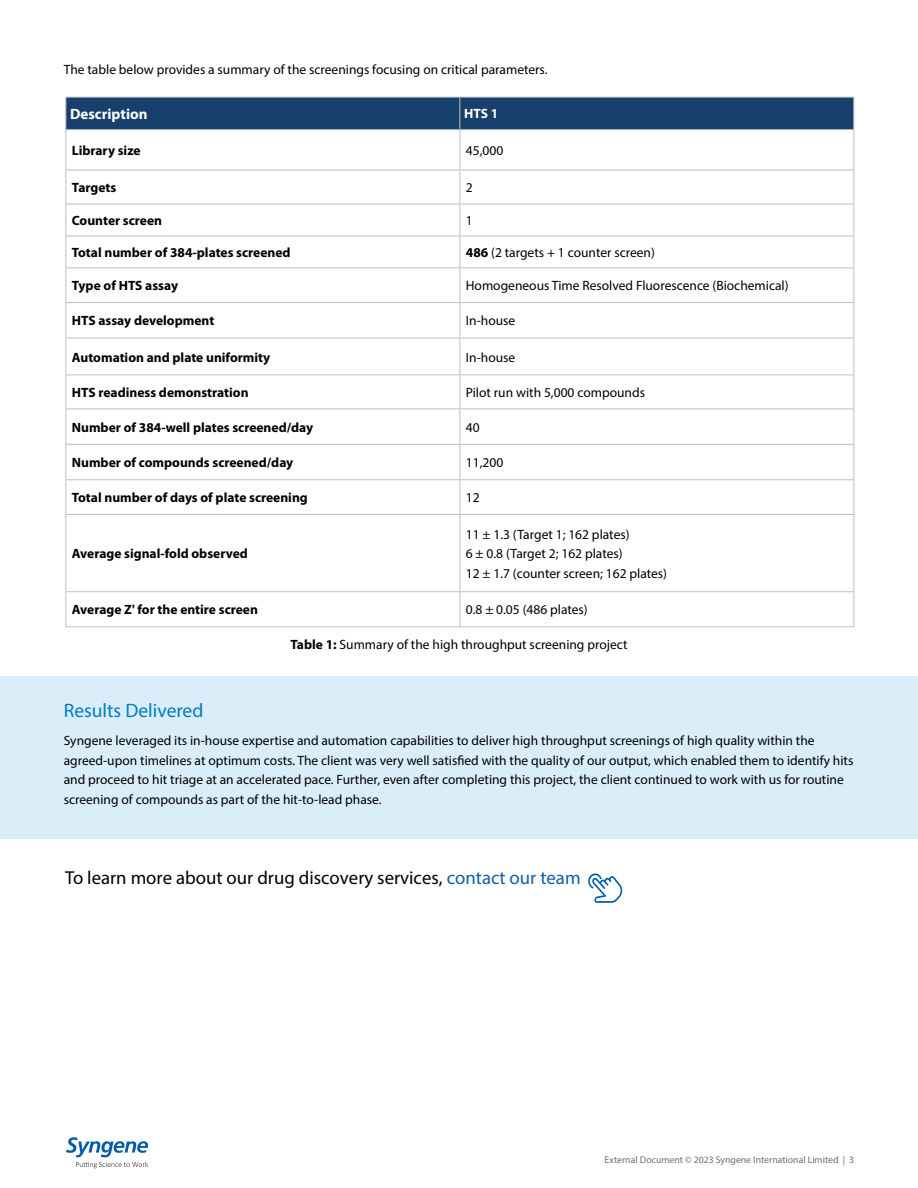
<style>
.page{position:relative;width:918px;height:1188px;background:#fff}
.page>*{position:absolute;margin:0;border:0;box-sizing:border-box;transform-origin:0 0}
.t1{font:19.5px "Myriad Pro";color:#007cc3}
.t2{font:18.75px "Myriad Pro";color:#000}
.t3{font:700 15px "Myriad Pro";color:#fff}
.t4{font:13.5px/19.5px "Myriad Pro";color:#000}
.t5{font:700 13.5px "Myriad Pro";color:#000}
.t6{font:700 13.5px "Myriad Pro";color:#fff}
.t7{font:9.75px "Myriad Pro";color:#6d6e71}
.s1{font-weight:700}
.s2{color:#115da8}
</style>
<div class="page">
<svg style="left:66px;top:1137px;width:82px;height:31px"></svg>
<div style="left:0;top:677px;width:918px;height:162px;background:#daeefa"></div>
<svg style="left:588px;top:873px;width:35px;height:30px"></svg>
<div style="left:66px;top:98px;width:787px;height:31px;background:#173f6c"></div>
<hr style="left:65px;top:97px;width:395px;height:1px;background:#bfbfbf">
<hr style="left:65px;top:97px;width:1px;height:32px;background:#bfbfbf">
<hr style="left:460px;top:97px;width:394px;height:1px;background:#bfbfbf">
<hr style="left:459px;top:97px;width:1px;height:32px;background:#bfbfbf">
<hr style="left:853px;top:97px;width:1px;height:32px;background:#bfbfbf">
<hr style="left:65px;top:129px;width:395px;height:1px;background:#bfbfbf">
<hr style="left:65px;top:130px;width:1px;height:40px;background:#bfbfbf">
<hr style="left:65px;top:170px;width:394px;height:1px;background:#bfbfbf">
<hr style="left:65px;top:170px;width:1px;height:34px;background:#bfbfbf">
<hr style="left:65px;top:204px;width:394px;height:1px;background:#bfbfbf">
<hr style="left:65px;top:204px;width:1px;height:32px;background:#bfbfbf">
<hr style="left:65px;top:236px;width:394px;height:1px;background:#bfbfbf">
<hr style="left:65px;top:236px;width:1px;height:31px;background:#bfbfbf">
<hr style="left:65px;top:267px;width:394px;height:1px;background:#bfbfbf">
<hr style="left:65px;top:268px;width:1px;height:34px;background:#bfbfbf">
<hr style="left:65px;top:302px;width:394px;height:1px;background:#bfbfbf">
<hr style="left:65px;top:303px;width:1px;height:35px;background:#bfbfbf">
<hr style="left:65px;top:338px;width:394px;height:1px;background:#bfbfbf">
<hr style="left:65px;top:338px;width:1px;height:37px;background:#bfbfbf">
<hr style="left:65px;top:375px;width:394px;height:1px;background:#bfbfbf">
<hr style="left:65px;top:375px;width:1px;height:34px;background:#bfbfbf">
<hr style="left:65px;top:409px;width:394px;height:1px;background:#bfbfbf">
<hr style="left:65px;top:409px;width:1px;height:35px;background:#bfbfbf">
<hr style="left:65px;top:444px;width:394px;height:1px;background:#bfbfbf">
<hr style="left:65px;top:445px;width:1px;height:34px;background:#bfbfbf">
<hr style="left:65px;top:479px;width:394px;height:1px;background:#bfbfbf">
<hr style="left:65px;top:480px;width:1px;height:34px;background:#bfbfbf">
<hr style="left:65px;top:514px;width:394px;height:1px;background:#bfbfbf">
<hr style="left:65px;top:515px;width:1px;height:76px;background:#bfbfbf">
<hr style="left:65px;top:591px;width:394px;height:1px;background:#bfbfbf">
<hr style="left:65px;top:592px;width:1px;height:34px;background:#bfbfbf">
<hr style="left:65px;top:626px;width:394px;height:1px;background:#bfbfbf">
<hr style="left:459px;top:129px;width:395px;height:1px;background:#bfbfbf">
<hr style="left:459px;top:130px;width:1px;height:40px;background:#bfbfbf">
<hr style="left:853px;top:130px;width:1px;height:40px;background:#bfbfbf">
<hr style="left:459px;top:170px;width:395px;height:1px;background:#bfbfbf">
<hr style="left:459px;top:170px;width:1px;height:34px;background:#bfbfbf">
<hr style="left:853px;top:170px;width:1px;height:34px;background:#bfbfbf">
<hr style="left:459px;top:204px;width:395px;height:1px;background:#bfbfbf">
<hr style="left:459px;top:204px;width:1px;height:32px;background:#bfbfbf">
<hr style="left:853px;top:204px;width:1px;height:32px;background:#bfbfbf">
<hr style="left:459px;top:236px;width:395px;height:1px;background:#bfbfbf">
<hr style="left:459px;top:236px;width:1px;height:31px;background:#bfbfbf">
<hr style="left:853px;top:236px;width:1px;height:31px;background:#bfbfbf">
<hr style="left:459px;top:267px;width:395px;height:1px;background:#bfbfbf">
<hr style="left:459px;top:268px;width:1px;height:34px;background:#bfbfbf">
<hr style="left:853px;top:268px;width:1px;height:34px;background:#bfbfbf">
<hr style="left:459px;top:302px;width:395px;height:1px;background:#bfbfbf">
<hr style="left:459px;top:303px;width:1px;height:35px;background:#bfbfbf">
<hr style="left:853px;top:303px;width:1px;height:35px;background:#bfbfbf">
<hr style="left:459px;top:338px;width:395px;height:1px;background:#bfbfbf">
<hr style="left:459px;top:338px;width:1px;height:37px;background:#bfbfbf">
<hr style="left:853px;top:338px;width:1px;height:37px;background:#bfbfbf">
<hr style="left:459px;top:375px;width:395px;height:1px;background:#bfbfbf">
<hr style="left:459px;top:375px;width:1px;height:34px;background:#bfbfbf">
<hr style="left:853px;top:375px;width:1px;height:34px;background:#bfbfbf">
<hr style="left:459px;top:409px;width:395px;height:1px;background:#bfbfbf">
<hr style="left:459px;top:409px;width:1px;height:35px;background:#bfbfbf">
<hr style="left:853px;top:409px;width:1px;height:35px;background:#bfbfbf">
<hr style="left:459px;top:444px;width:395px;height:1px;background:#bfbfbf">
<hr style="left:459px;top:445px;width:1px;height:34px;background:#bfbfbf">
<hr style="left:853px;top:445px;width:1px;height:34px;background:#bfbfbf">
<hr style="left:459px;top:479px;width:395px;height:1px;background:#bfbfbf">
<hr style="left:459px;top:480px;width:1px;height:34px;background:#bfbfbf">
<hr style="left:853px;top:480px;width:1px;height:34px;background:#bfbfbf">
<hr style="left:459px;top:514px;width:395px;height:1px;background:#bfbfbf">
<hr style="left:459px;top:515px;width:1px;height:76px;background:#bfbfbf">
<hr style="left:853px;top:515px;width:1px;height:76px;background:#bfbfbf">
<hr style="left:459px;top:591px;width:395px;height:1px;background:#bfbfbf">
<hr style="left:459px;top:592px;width:1px;height:34px;background:#bfbfbf">
<hr style="left:853px;top:592px;width:1px;height:34px;background:#bfbfbf">
<hr style="left:459px;top:626px;width:395px;height:1px;background:#bfbfbf">
<p class="t4" style="left:64px;top:59px;width:485px">The table below provides a summary of the screenings focusing on critical parameters.</p>
<p class="t3" style="left:70px;top:104px;width:79px">Description</p>
<p class="t6" style="left:464px;top:105px;width:36px">HTS 1</p>
<p class="t5" style="left:72px;top:142px;width:70px">Library size</p>
<p class="t4" style="left:466px;top:140px;width:39px">45,000</p>
<p class="t5" style="left:72px;top:179px;width:46px">Targets</p>
<p class="t4" style="left:466px;top:178px;width:8px">2</p>
<p class="t5" style="left:72px;top:212px;width:92px">Counter screen</p>
<p class="t4" style="left:466px;top:211px;width:8px">1</p>
<p class="t5" style="left:72px;top:244px;width:220px">Total number of 384-plates screened</p>
<p class="t4" style="left:466px;top:243px;width:191px"><span class="s1">486</span> (2 targets + 1 counter screen)</p>
<p class="t5" style="left:72px;top:277px;width:108px">Type of HTS assay</p>
<p class="t4" style="left:466px;top:276px;width:324px">Homogeneous Time Resolved Fluorescence (Biochemical)</p>
<p class="t5" style="left:72px;top:312px;width:144px">HTS assay development</p>
<p class="t4" style="left:466px;top:311px;width:51px">In-house</p>
<p class="t5" style="left:72px;top:348px;width:200px">Automation and plate uniformity</p>
<p class="t4" style="left:466px;top:347px;width:51px">In-house</p>
<p class="t5" style="left:72px;top:384px;width:178px">HTS readiness demonstration</p>
<p class="t4" style="left:466px;top:382px;width:181px">Pilot run with 5,000 compounds</p>
<p class="t5" style="left:72px;top:418px;width:243px">Number of 384-well plates screened/day</p>
<p class="t4" style="left:466px;top:417px;width:15px">40</p>
<p class="t5" style="left:72px;top:454px;width:223px">Number of compounds screened/day</p>
<p class="t4" style="left:466px;top:453px;width:39px">11,200</p>
<p class="t5" style="left:72px;top:489px;width:237px">Total number of days of plate screening</p>
<p class="t4" style="left:466px;top:488px;width:15px">12</p>
<p class="t5" style="left:72px;top:545px;width:178px">Average signal-fold observed</p>
<p class="t4" style="left:466px;top:524px;width:203px">11 ± 1.3 (Target 1; 162 plates)<br>6 ± 0.8 (Target 2; 162 plates)<br>12 ± 1.7 (counter screen; 162 plates)</p>
<p class="t5" style="left:72px;top:601px;width:188px">Average Z' for the entire screen</p>
<p class="t4" style="left:466px;top:600px;width:123px">0.8 ± 0.05 (486 plates)</p>
<p class="t4" style="left:290px;top:634px;width:339px"><span class="s1">Table 1:</span> Summary of the high throughput screening project</p>
<h1 class="t1" style="left:64px;top:699px;width:141px">Results Delivered</h1>
<p class="t4" style="left:64px;top:731px;width:791px">Syngene leveraged its in-house expertise and automation capabilities to deliver high throughput screenings of high quality within the agreed-upon timelines at optimum costs. The client was very well satisfied with the quality of our output, which enabled them to identify hits and proceed to hit triage at an accelerated pace. Further, even after completing this project, the client continued to work with us for routine screening of compounds as part of the hit-to-lead phase.</p>
<h2 class="t2" style="left:65px;top:866px;width:517px">To learn more about our drug discovery services, <span class="s2">contact our team</span></h2>
<p class="t7" style="left:605px;top:1154px;width:251px">External Document © 2023 Syngene International Limited | 3</p>
</div>
